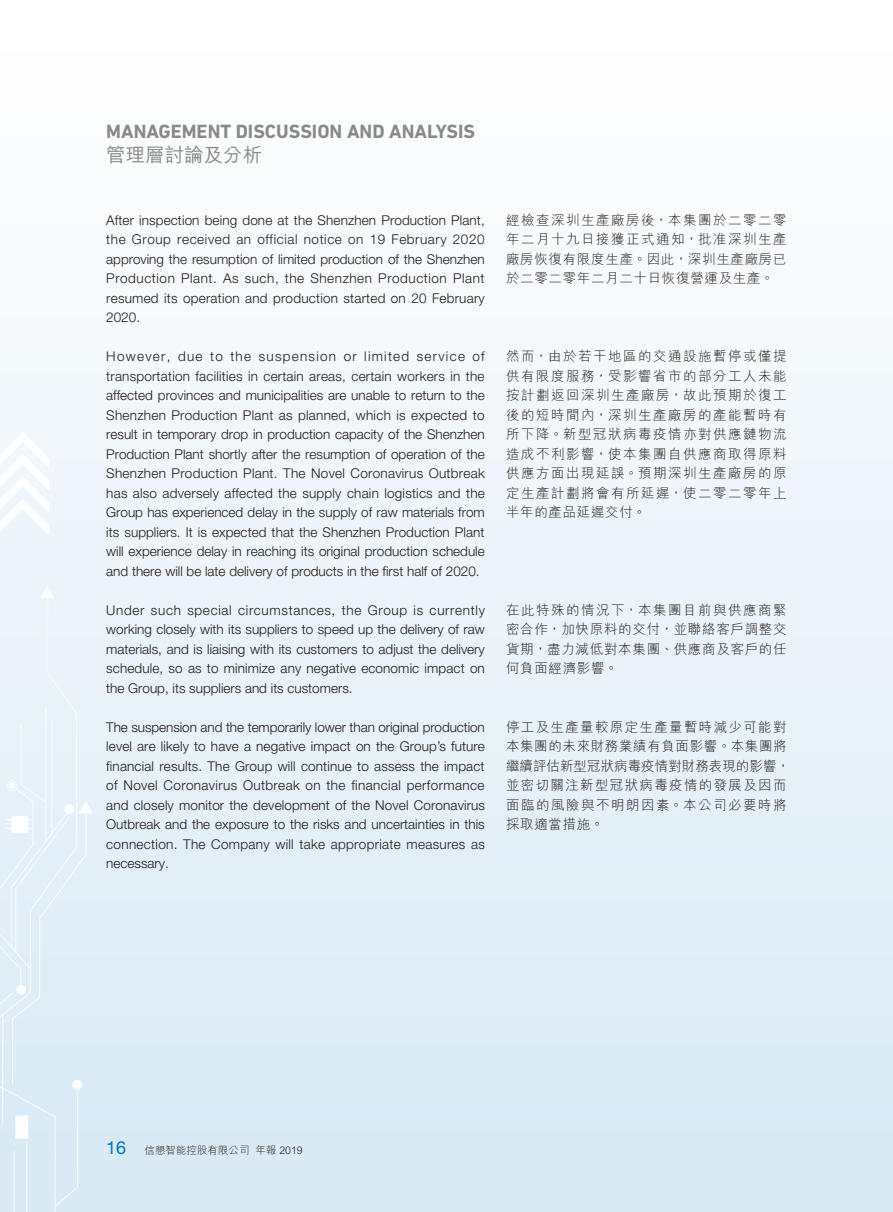
<style>
.page{position:relative;width:893px;height:1212px;background:#fff}
.page>*{position:absolute;margin:0;border:0;box-sizing:border-box;transform-origin:0 0}
.t1{font:700 19.5px "DIN Next LT Pro";color:#898989}
.t2{font:500 19.5px "M Hei HK";color:#898989}
.t3{font:300 13.5px/19.5px "Helvetica Neue LT Std";letter-spacing:.01em;color:#231916;text-align:justify}
.t4{font:300 13.5px/19.5px "M Hei HK";letter-spacing:.055em;color:#231916;text-align:justify}
.t5{font:300 13.5px/19.5px "M Hei HK";letter-spacing:.1em;color:#231916}
.t6{font:300 10.5px "M Hei HK";color:#231916}
.s1{font-family:"Helvetica Neue LT Std";font-weight:400;font-size:18px;color:#0075c1}
</style>
<div class="page">
<div style="left:0;top:0;width:893px;height:1212px;background:linear-gradient(to bottom,#fff,#d7e9f5)"></div>
<svg style="left:0;top:586px;width:93px;height:626px;background:#e3eff7"></svg>
<svg style="left:0;top:432px;width:49px;height:104px"></svg>
<h1 class="t1" style="left:106px;top:120px;width:370px">MANAGEMENT DISCUSSION AND ANALYSIS</h1>
<h1 class="t2" style="left:106px;top:140px;width:157px">管理層討論及分析</h1>
<p class="t3" style="left:106px;top:210px;width:380px">After inspection being done at the Shenzhen Production Plant, the Group received an official notice on 19 February 2020 approving the resumption of limited production of the Shenzhen Production Plant. As such, the Shenzhen Production Plant resumed its operation and production started on 20 February 2020.</p>
<p class="t3" style="left:106px;top:346px;width:380px">However, due to the suspension or limited service of transportation facilities in certain areas, certain workers in the affected provinces and municipalities are unable to return to the Shenzhen Production Plant as planned, which is expected to result in temporary drop in production capacity of the Shenzhen Production Plant shortly after the resumption of operation of the Shenzhen Production Plant. The Novel Coronavirus Outbreak has also adversely affected the supply chain logistics and the Group has experienced delay in the supply of raw materials from its suppliers. It is expected that the Shenzhen Production Plant will experience delay in reaching its original production schedule and there will be late delivery of products in the first half of 2020.</p>
<p class="t3" style="left:106px;top:600px;width:380px">Under such special circumstances, the Group is currently working closely with its suppliers to speed up the delivery of raw materials, and is liaising with its customers to adjust the delivery schedule, so as to minimize any negative economic impact on the Group, its suppliers and its customers.</p>
<p class="t3" style="left:106px;top:717px;width:380px">The suspension and the temporarily lower than original production level are likely to have a negative impact on the Group’s future financial results. The Group will continue to assess the impact of Novel Coronavirus Outbreak on the financial performance and closely monitor the development of the Novel Coronavirus Outbreak and the exposure to the risks and uncertainties in this connection. The Company will take appropriate measures as necessary.</p>
<p class="t4" style="left:506px;top:210px;width:282px">經檢查深圳生產廠房後，本集團於二零二零年二月十九日接獲正式通知，批准深圳生產廠房恢復有限度生產。因此，深圳生產廠房已於二零二零年二月二十日恢復營運及生產。</p>
<p class="t4" style="left:506px;top:346px;width:282px">然而，由於若干地區的交通設施暫停或僅提供有限度服務，受影響省市的部分工人未能按計劃返回深圳生產廠房，故此預期於復工後的短時間內，深圳生產廠房的產能暫時有所下降。新型冠狀病毒疫情亦對供應鏈物流造成不利影響，使本集團自供應商取得原料供應方面出現延誤。預期深圳生產廠房的原定生產計劃將會有所延遲，使二零二零年上半年的產品延遲交付。</p>
<p class="t4" style="left:506px;top:600px;width:282px">在此特殊的情況下，本集團目前與供應商緊密合作，加快原料的交付，並聯絡客戶調整交貨期，盡力減低對本集團、供應商及客戶的任何負面經濟影響。</p>
<p class="t5" style="left:506px;top:717px;width:285px">停工及生產量較原定生產量暫時減少可能對本集團的未來財務業績有負面影響。本集團將繼續評估新型冠狀病毒疫情對財務表現的影響，並密切關注新型冠狀病毒疫情的發展及因而面臨的風險與不明朗因素。本公司必要時將採取適當措施。</p>
<p class="t6" style="left:106px;top:1144px;width:198px"><span class="s1">16</span> 信懇智能控股有限公司 年報 2019</p>
</div>
